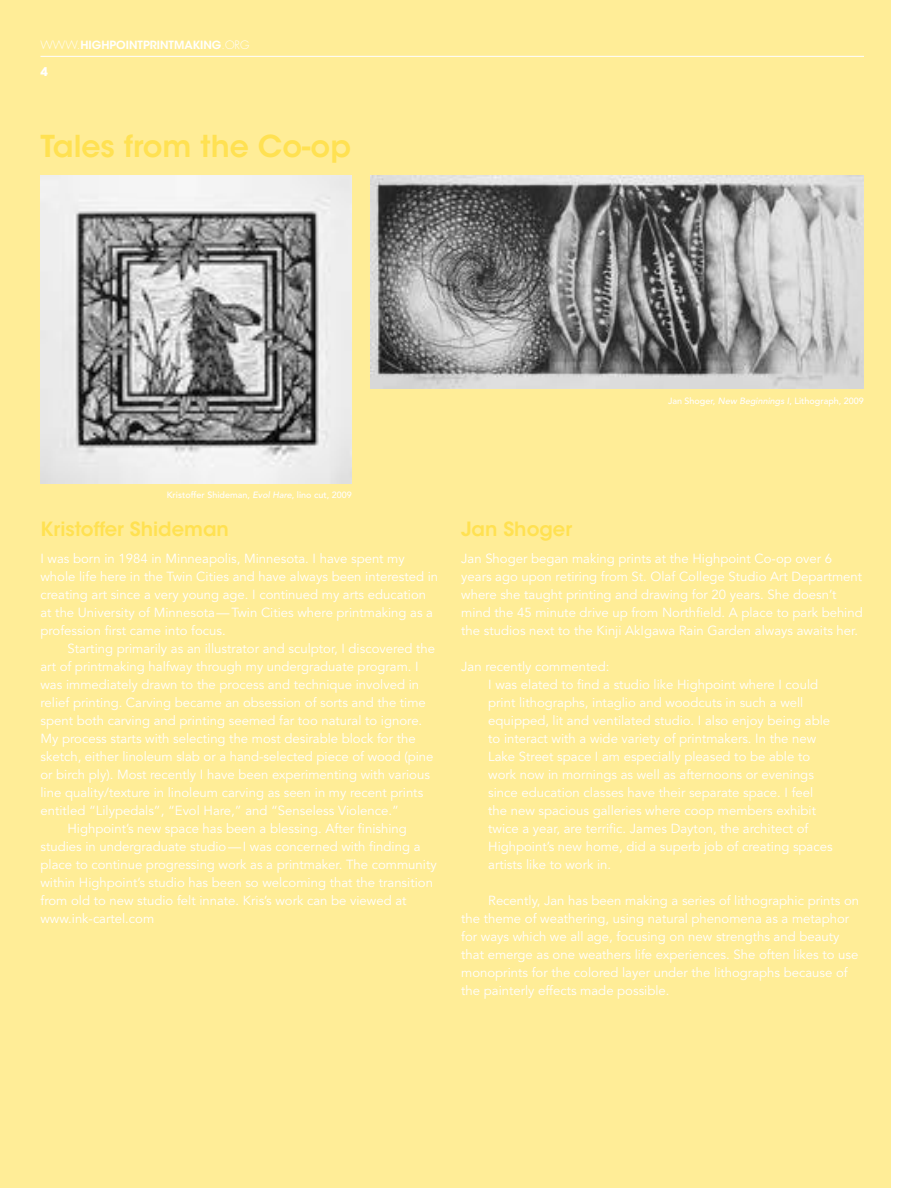
<style>
.page{position:relative;width:918px;height:1188px;background:#fff}
.page>*{position:absolute;margin:0;border:0;box-sizing:border-box;transform-origin:0 0}
.t1{font:600 30px "ITC Avant Garde Std";color:#ffe152}
.t2{font:600 19.5px "ITC Avant Garde Std";color:#ffe152}
.t3{font:13.2px/18px "Avenir";color:#fff}
.t4{font:700 12px "ITC Avant Garde Std";color:#fff}
.t5{font:600 11.25px "ITC Avant Garde Std";color:#fff}
.t6{font:500 9px "Avenir";color:#fff}
.s1{font-family:"Futura";font-weight:300}
.s2{font-style:italic}
</style>
<div class="page">
<div style="left:0;top:0;width:891px;height:1188px;background:#ffed97"></div>
<hr style="left:40px;top:56px;width:824px;height:1px;background:#fff">
<img style="left:40px;top:176px;width:312px;height:308px">
<img style="left:371px;top:176px;width:493px;height:212px">
<p class="t5" style="left:40px;top:38px;width:210px"><span class="s1">WWW.</span>HIGHPOINTPRINTMAKING<span class="s1">.ORG</span></p>
<p class="t4" style="left:40px;top:64px;width:9px">4</p>
<h1 class="t1" style="left:40px;top:128px;width:312px">Tales from the Co-op</h1>
<p class="t6" style="left:167px;top:489px;width:187px">Kristoffer Shideman, <span class="s2">Evol Hare</span>, lino cut, 2009</p>
<h2 class="t2" style="left:40px;top:516px;width:190px">Kristoffer Shideman</h2>
<h2 class="t2" style="left:461px;top:516px;width:112px">Jan Shoger</h2>
<p class="t6" style="left:668px;top:396px;width:197px">Jan Shoger, <span class="s2">New Beginnings I</span>, Lithograph, 2009</p>
<p class="t3" style="left:40px;top:550px;width:399px">I was born in 1984 in Minneapolis, Minnesota. I have spent my whole life here in the Twin Cities and have always been interested in creating art since a very young age. I continued my arts education at the University of Minnesota — Twin Cities where printmaking as a profession first came into focus.</p>
<p class="t3" style="left:67px;top:640px;width:369px">Starting primarily as an illustrator and sculptor, I discovered the</p>
<p class="t3" style="left:40px;top:658px;width:380px">art of printmaking halfway through my undergraduate program. I</p>
<p class="t3" style="left:40px;top:676px;width:380px">was immediately drawn to the process and technique involved in</p>
<p class="t3" style="left:40px;top:694px;width:387px">relief printing. Carving became an obsession of sorts and the time</p>
<p class="t3" style="left:40px;top:712px;width:383px">spent both carving and printing seemed far too natural to ignore.</p>
<p class="t3" style="left:40px;top:730px;width:377px">My process starts with selecting the most desirable block for the</p>
<p class="t3" style="left:40px;top:748px;width:395px">sketch, either linoleum slab or a hand-selected piece of wood (pine</p>
<p class="t3" style="left:40px;top:766px;width:391px">or birch ply). Most recently I have been experimenting with various</p>
<p class="t3" style="left:40px;top:784px;width:384px">line quality/texture in linoleum carving as seen in my recent prints</p>
<p class="t3" style="left:40px;top:802px;width:360px">entitled “Lilypedals”, “Evol Hare,” and “Senseless Violence.”</p>
<p class="t3" style="left:67px;top:820px;width:341px">Highpoint’s new space has been a blessing. After finishing</p>
<p class="t3" style="left:40px;top:838px;width:382px">studies in undergraduate studio — I was concerned with finding a</p>
<p class="t3" style="left:40px;top:856px;width:398px">place to continue progressing work as a printmaker. The community</p>
<p class="t3" style="left:40px;top:874px;width:394px">within Highpoint’s studio has been so welcoming that the transition</p>
<p class="t3" style="left:40px;top:892px;width:368px">from old to new studio felt innate. Kris’s work can be viewed at</p>
<p class="t3" style="left:40px;top:910px;width:115px">www.ink-cartel.com</p>
<p class="t3" style="left:461px;top:550px;width:403px">Jan Shoger began making prints at the Highpoint Co-op over 6 years ago upon retiring from St. Olaf College Studio Art Department where she taught printing and drawing for 20 years. She doesn’t mind the 45 minute drive up from Northfield. A place to park behind the studios next to the Kinji AkIgawa Rain Garden always awaits her.</p>
<p class="t3" style="left:488px;top:658px;width:346px;text-indent:-27px">Jan recently commented:<br>I was elated to find a studio like Highpoint where I could print lithographs, intaglio and woodcuts in such a well equipped, lit and ventilated studio. I also enjoy being able to interact with a wide variety of printmakers. In the new Lake Street space I am especially pleased to be able to work now in mornings as well as afternoons or evenings since education classes have their separate space. I feel the new spacious galleries where coop members exhibit twice a year, are terrific. James Dayton, the architect of Highpoint’s new home, did a superb job of creating spaces artists like to work in.</p>
<p class="t3" style="left:461px;top:892px;width:399px;text-indent:27px">Recently, Jan has been making a series of lithographic prints on the theme of weathering, using natural phenomena as a metaphor for ways which we all age, focusing on new strengths and beauty that emerge as one weathers life experiences. She often likes to use monoprints for the colored layer under the lithographs because of the painterly effects made possible.</p>
</div>
